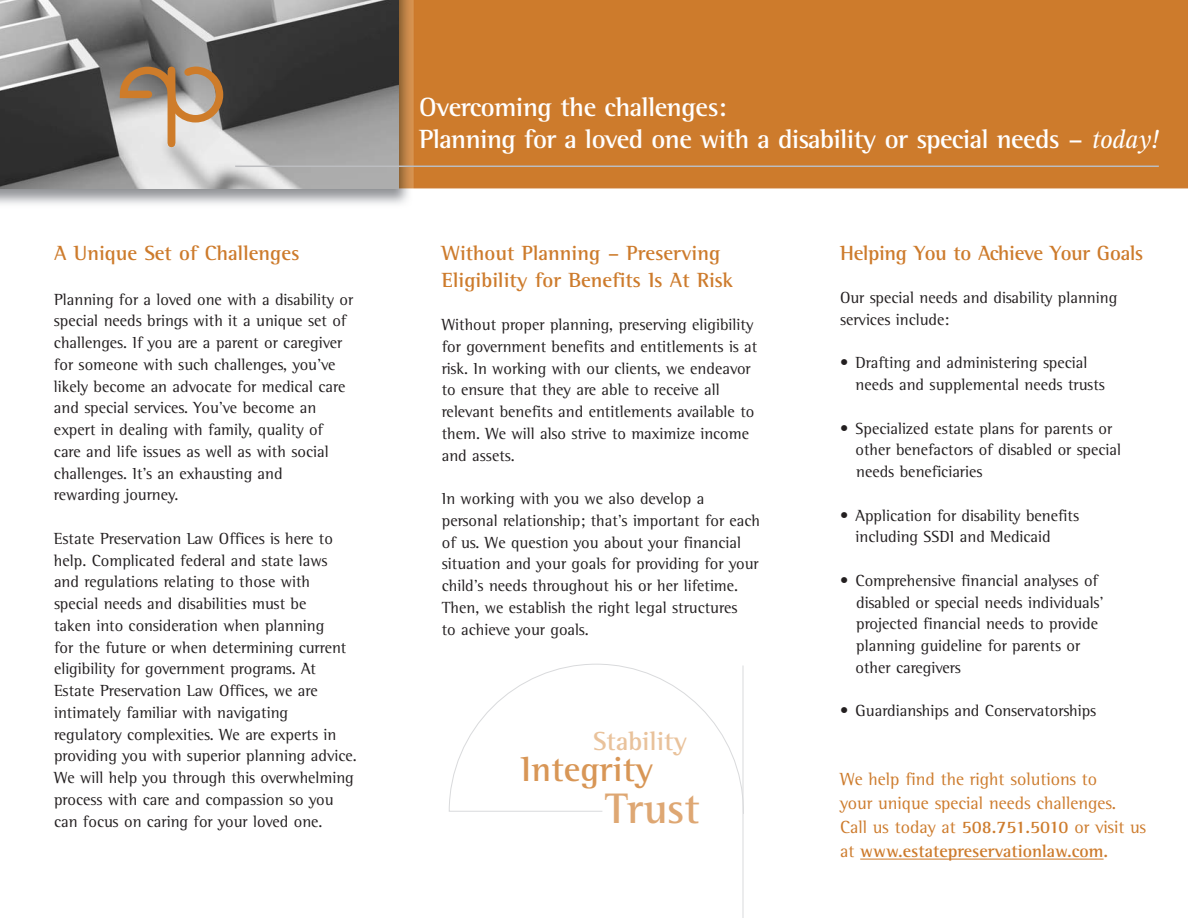
<style>
.page{position:relative;width:1188px;height:918px;background:#fff}
.page>*{position:absolute;margin:0;border:0;box-sizing:border-box;transform-origin:0 0}
.t1{font:700 43.8px "Rotis Semi Serif";letter-spacing:-.01em;color:#dea773}
.t2{font:700 35.7px "Rotis Semi Serif";color:#d89656}
.t3{font:700 27px/32.4px "Rotis Semi Serif";letter-spacing:-.02em;color:#fff}
.t4{font:700 26.7px "Rotis Semi Serif";color:#e9c29b}
.t5{font:700 21px/27px "Rotis Semi Serif";color:#cd7b2c}
.t6{font:18px/24px "Rotis Semi Serif";color:#cd7b2c}
.t7{font:16.5px/21.8px "Rotis Semi Serif";color:#231f20}
.s1{font-family:"Rotis Serif";font-weight:400;font-style:italic}
.s2{font-weight:700}
</style>
<div class="page">
<svg style="left:449px;top:664px;width:294px;height:150px"></svg>
<hr style="left:743px;top:666px;width:1px;height:252px;background:#d9dadc">
<img style="left:0;top:0;width:1188px;height:204px">
<hr style="left:860px;top:859px;width:244px;height:1px;background:#cd7b2c">
<img style="left:0;top:0;width:398px;height:189px">
<hr style="left:235px;top:166px;width:924px;height:1px;background:#bcbdc0">
<svg style="left:120px;top:67px;width:103px;height:59px;background:#b29c85"></svg>
<div style="left:168px;top:70px;width:7px;height:73px;background:#ce7c2a"></div>
<p class="t5" style="left:54px;top:242px;width:247px">A Unique Set of Challenges</p>
<p class="t7" style="left:54px;top:290px;width:301px">Planning for a loved one with a disability or special needs brings with it a unique set of challenges. If you are a parent or caregiver for someone with such challenges, you’ve likely become an advocate for medical care and special services. You’ve become an expert in dealing with family, quality of care and life issues as well as with social challenges. It’s an exhausting and<br>rewarding journey.</p>
<p class="t7" style="left:54px;top:529px;width:304px">Estate Preservation Law Offices is here to help. Complicated federal and state laws and regulations relating to those with special needs and disabilities must be<br>taken into consideration when planning<br>for the future or when determining current eligibility for government programs. At Estate Preservation Law Offices, we are intimately familiar with navigating regulatory complexities. We are experts in providing you with superior planning advice.<br>We will help you through this overwhelming process with care and compassion so you can focus on caring for your loved one.</p>
<h3 class="t3" style="left:419px;top:93px;width:741px">Overcoming the challenges:<br>Planning for a loved one with a disability or special needs – <span class="s1">today!</span></h3>
<p class="t5" style="left:442px;top:242px;width:293px">Without Planning – Preserving<br>Eligibility for Benefits Is At Risk</p>
<p class="t7" style="left:442px;top:315px;width:317px">Without proper planning, preserving eligibility for government benefits and entitlements is at risk. In working with our clients, we endeavor to ensure that they are able to receive all relevant benefits and entitlements available to them. We will also strive to maximize income and assets.</p>
<p class="t7" style="left:442px;top:489px;width:320px">In working with you we also develop a personal relationship; that’s important for each of us. We question you about your financial situation and your goals for providing for your child’s needs throughout his or her lifetime.<br>Then, we establish the right legal structures<br>to achieve your goals.</p>
<h3 class="t4" style="left:593px;top:732px;width:96px">Stability</h3>
<h2 class="t2" style="left:521px;top:757px;width:134px">Integrity</h2>
<h1 class="t1" style="left:605px;top:793px;width:96px">Trust</h1>
<p class="t5" style="left:840px;top:242px;width:305px">Helping You to Achieve Your Goals</p>
<p class="t7" style="left:840px;top:288px;width:279px">Our special needs and disability planning services include:</p>
<p class="t7" style="left:856px;top:354px;width:251px;text-indent:-16px">• Drafting and administering special needs and supplemental needs trusts</p>
<p class="t7" style="left:856px;top:419px;width:267px;text-indent:-16px">• Specialized estate plans for parents or other benefactors of disabled or special needs beneficiaries</p>
<p class="t7" style="left:856px;top:506px;width:225px;text-indent:-16px">• Application for disability benefits including SSDI and Medicaid</p>
<p class="t7" style="left:856px;top:571px;width:250px;text-indent:-16px">• Comprehensive financial analyses of disabled or special needs individuals’ projected financial needs to provide planning guideline for parents or other caregivers</p>
<p class="t7" style="left:840px;top:702px;width:258px">• Guardianships and Conservatorships</p>
<p class="t6" style="left:840px;top:769px;width:308px">We help find the right solutions to<br>your unique special needs challenges.<br>Call us today at <span class="s2">508.751.5010</span> or visit us at <span class="s2">www.estatepreservationlaw.com.</span></p>
</div>
